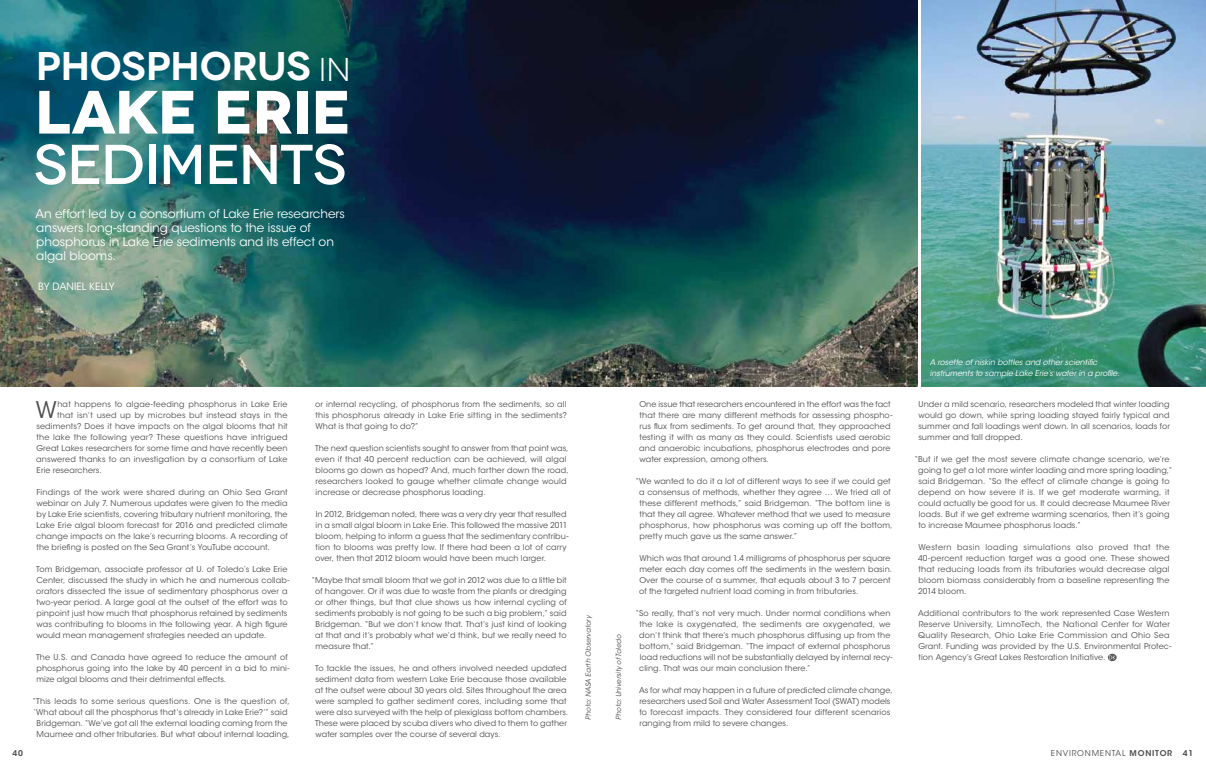
<style>
.page{position:relative;width:1206px;height:774px;background:#fff}
.page>*{position:absolute;margin:0;border:0;box-sizing:border-box;transform-origin:0 0}
.t1{font:700 61px "Novecentowide";letter-spacing:-.02em;color:#fff}
.t2{font:500 56px "Novecentowide";letter-spacing:-.02em;color:#fff}
.t3{font:600 40px "Novecentowide";letter-spacing:-.01em;color:#fff}
.t4{font:33px "Novecentowide";color:#fff}
.t5{font:22.9px "ITC Avant Garde Std";color:#4d4d4f}
.t6{font:12px/14px "ITC Avant Garde Std";color:#fff}
.t7{font:10px "ITC Avant Garde Std";color:#fff}
.t8{font:8px/11px "ITC Avant Garde Std";letter-spacing:.015em;color:#4d4d4f}
.t9{font:8px "ITC Avant Garde Std";letter-spacing:.1em;color:#4d4d4f}
.t10{font:600 8px "ITC Avant Garde Std";color:#4d4d4f}
.t11{font:italic 7.9px/11px "ITC Avant Garde Std";color:#fff}
.t12{font:italic 7px "ITC Avant Garde Std";letter-spacing:.005em;color:#4d4d4f}
.s1{font-weight:600}
</style>
<div class="page">
<img style="left:0;top:0;width:918px;height:387px">
<img style="left:922px;top:0;width:284px;height:387px">
<svg style="left:1108px;top:654px;width:9px;height:7px"></svg>
<svg style="left:1109px;top:656px;width:7px;height:3px"></svg>
<h3 class="t3" style="left:36px;top:41px;width:276px">PHOSPHORUS</h3>
<h1 class="t1" style="left:35px;top:74px;width:319px">LAKE ERIE</h1>
<h3 class="t4" style="left:318px;top:50px;width:34px">in</h3>
<h2 class="t2" style="left:34px;top:131px;width:314px">SEDIMENTS</h2>
<h3 class="t6" style="left:36px;top:207px;width:311px">An effort led by a consortium of Lake Erie researchers answers long-standing questions to the issue of phosphorus in Lake Erie sediments and its effect on algal blooms.</h3>
<p class="t7" style="left:38px;top:280px;width:28px">By Daniel</p>
<p class="t7" style="left:89px;top:280px;width:12px">Kelly</p>
<h3 class="t5" style="left:36px;top:396px;width:23px">W</h3>
<p class="t8" style="left:57px;top:399px;width:232px">hat happens to algae-feeding phosphorus in Lake Erie</p>
<p class="t8" style="left:57px;top:410px;width:232px">that isn’t used up by microbes but instead stays in the</p>
<p class="t8" style="left:36px;top:421px;width:253px">sediments? Does it have impacts on the algal blooms that hit</p>
<p class="t8" style="left:36px;top:432px;width:253px">the lake the following year? These questions have intrigued</p>
<p class="t8" style="left:36px;top:443px;width:253px">Great Lakes researchers for some time and have recently been</p>
<p class="t8" style="left:36px;top:454px;width:253px">answered thanks to an investigation by a consortium of Lake</p>
<p class="t8" style="left:37px;top:465px;width:67px">Erie researchers.</p>
<p class="t8" style="left:36px;top:487px;width:253px;text-align:justify">Findings of the work were shared during an Ohio Sea Grant webinar on July 7. Numerous updates were given to the media by Lake Erie scientists, covering tributary nutrient monitoring, the Lake Erie algal bloom forecast for 2016 and predicted climate change impacts on the lake’s recurring blooms. A recording of the briefing is posted on the Sea Grant’s YouTube account.</p>
<p class="t8" style="left:36px;top:564px;width:255px">Tom Bridgeman, associate professor at U. of Toledo’s Lake Erie Center, discussed the study in which he and numerous collab&shy;orators dissected the issue of sedimentary phosphorus over a two-year period. A large goal at the outset of the effort was to pinpoint just how much that phosphorus retained by sediments was contributing to blooms in the following year. A high figure would mean management strategies needed an update.</p>
<p class="t8" style="left:36px;top:652px;width:255px">The U.S. and Canada have agreed to reduce the amount of phosphorus going into the lake by 40 percent in a bid to mini&shy;mize algal blooms and their detrimental effects.</p>
<p class="t8" style="left:33px;top:696px;width:259px;text-align:center">“This leads to some serious questions. One is the question of, ‘What about all the phosphorus that’s already in Lake Erie?’” said Bridgeman. “We’ve got all the external loading coming from the Maumee and other tributaries. But what about internal loading,</p>
<p class="t8" style="left:315px;top:399px;width:253px;text-align:justify">or internal recycling, of phosphorus from the sediments, so all this phosphorus already in Lake Erie sitting in the sediments?<br>What is that going to do?”</p>
<p class="t8" style="left:315px;top:443px;width:255px">The next question scientists sought to answer from that point was, even if that 40 percent reduction can be achieved, will algal blooms go down as hoped? And, much farther down the road, researchers looked to gauge whether climate change would increase or decrease phosphorus loading.</p>
<p class="t8" style="left:315px;top:509px;width:255px">In 2012, Bridgeman noted, there was a very dry year that resulted in a small algal bloom in Lake Erie. This followed the massive 2011 bloom, helping to inform a guess that the sedimentary contribu&shy;tion to blooms was pretty low. If there had been a lot of carry over, then that 2012 bloom would have been much larger.</p>
<p class="t8" style="left:315px;top:575px;width:253px;text-align:justify;text-indent:-4px">“Maybe that small bloom that we got in 2012 was due to a little bit of hangover. Or it was due to waste from the plants or dredging or other things, but that clue shows us how internal cycling of sediments probably is not going to be such a big problem,” said Bridgeman. “But we don’t know that. That’s just kind of looking at that and it’s probably what we’d think, but we really need to measure that.”</p>
<p class="t8" style="left:315px;top:663px;width:255px">To tackle the issues, he and others involved needed updated sediment data from western Lake Erie because those available at the outset were about 30 years old. Sites throughout the area were sampled to gather sediment cores, including some that were also surveyed with the help of plexiglass bottom chambers.<br>These were placed by scuba divers who dived to them to gather water samples over the course of several days.</p>
<p class="t12" style="left:584px;top:720px;width:106px;rotate:-90deg">Photo: NASA Earth Observatory</p>
<p class="t12" style="left:615px;top:720px;width:88px;rotate:-90deg">Photo: University of Toledo</p>
<p class="t8" style="left:639px;top:399px;width:255px">One issue that researchers encountered in the effort was the fact that there are many different methods for assessing phospho&shy;rus flux from sediments. To get around that, they approached testing it with as many as they could. Scientists used aerobic and anaerobic incubations, phosphorus electrodes and pore water expression, among others.</p>
<p class="t8" style="left:639px;top:476px;width:255px;text-indent:-4px">“We wanted to do it a lot of different ways to see if we could get a consensus of methods, whether they agree … We tried all of these different methods,” said Bridgeman. “The bottom line is that they all agree. Whatever method that we used to measure phosphorus, how phosphorus was coming up off the bottom, pretty much gave us the same answer.”</p>
<p class="t8" style="left:639px;top:553px;width:255px">Which was that around 1.4 milligrams of phosphorus per square meter each day comes off the sediments in the western basin.<br>Over the course of a summer, that equals about 3 to 7 percent of the targeted nutrient load coming in from tributaries.</p>
<p class="t8" style="left:639px;top:608px;width:255px;text-indent:-4px">“So really, that’s not very much. Under normal conditions when the lake is oxygenated, the sediments are oxygenated, we don’t think that there’s much phosphorus diffusing up from the bottom,” said Bridgeman. “The impact of external phosphorus load reductions will not be substantially delayed by internal recy&shy;cling. That was our main conclusion there.”</p>
<p class="t8" style="left:639px;top:685px;width:255px">As for what may happen in a future of predicted climate change, researchers used Soil and Water Assessment Tool (SWAT) models to forecast impacts. They considered four different scenarios ranging from mild to severe changes.</p>
<p class="t11" style="left:930px;top:357px;width:191px">A rosette of niskin bottles and other scientific instruments to sample Lake Erie’s water in a profile.</p>
<p class="t8" style="left:918px;top:399px;width:253px;text-align:justify">Under a mild scenario, researchers modeled that winter loading would go down, while spring loading stayed fairly typical and summer and fall loadings went down. In all scenarios, loads for summer and fall dropped.</p>
<p class="t8" style="left:918px;top:454px;width:256px;text-indent:-4px">“But if we get the most severe climate change scenario, we’re going to get a lot more winter loading and more spring loading,” said Bridgeman. “So the effect of climate change is going to depend on how severe it is. If we get moderate warming, it could actually be good for us. It could decrease Maumee River loads. But if we get extreme warming scenarios, then it’s going to increase Maumee phosphorus loads.”</p>
<p class="t8" style="left:918px;top:542px;width:253px;text-align:justify">Western basin loading simulations also proved that the 40-percent reduction target was a good one. These showed that reducing loads from its tributaries would decrease algal bloom biomass considerably from a baseline representing the 2014 bloom.</p>
<p class="t8" style="left:918px;top:608px;width:255px">Additional contributors to the work represented Case Western Reserve University, LimnoTech, the National Center for Water Quality Research, Ohio Lake Erie Commission and Ohio Sea Grant. Funding was provided by the U.S. Environmental Protec&shy;tion Agency’s Great Lakes Restoration Initiative.</p>
<p class="t10" style="left:13px;top:748px;width:12px">40</p>
<p class="t9" style="left:1051px;top:748px;width:123px">ENVIRONMENTAL <span class="s1">MONITOR</span></p>
<p class="t10" style="left:1183px;top:748px;width:12px">41</p>
</div>
